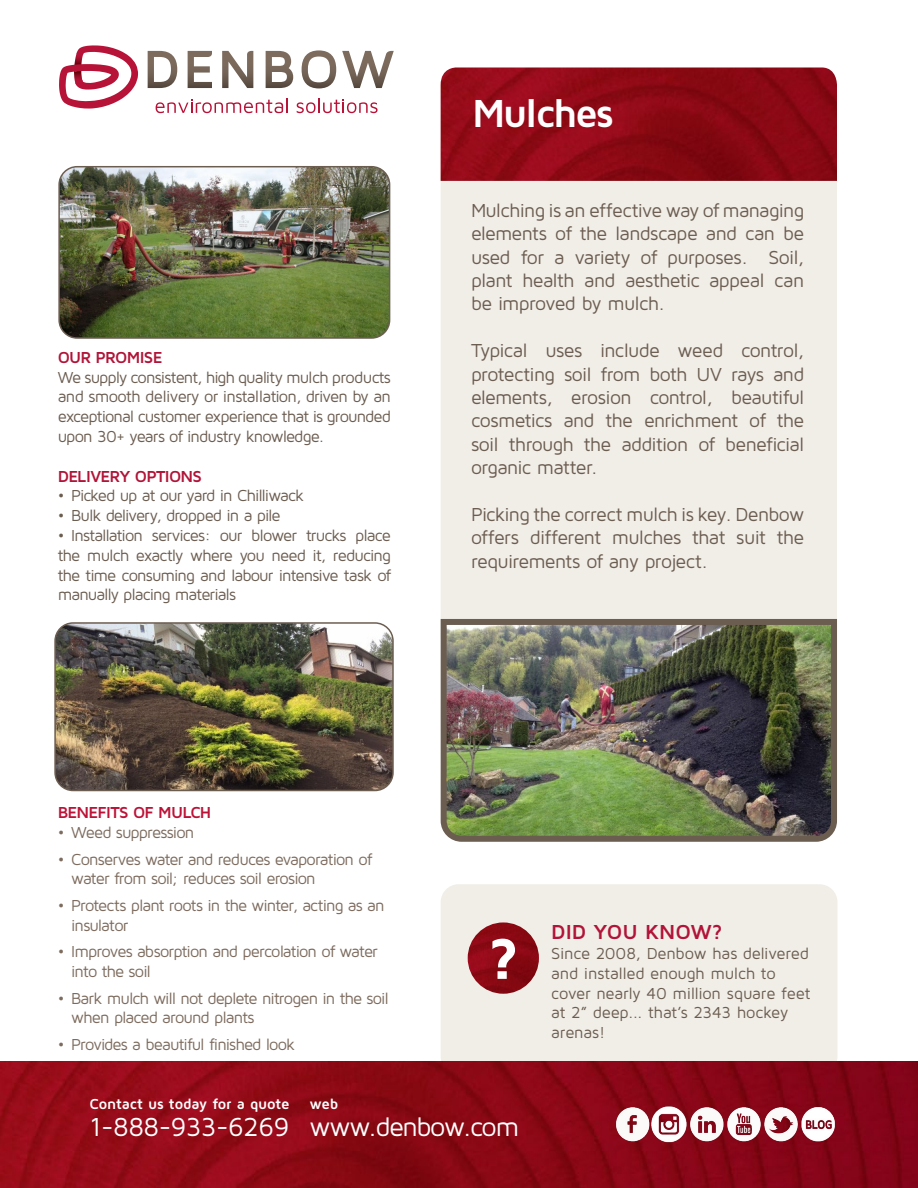
<style>
.page{position:relative;width:918px;height:1188px;background:#fff}
.page>*{position:absolute;margin:0;border:0;box-sizing:border-box;transform-origin:0 0}
.t1{font:700 40.5px "Maven Pro";letter-spacing:-.055em;color:#fff}
.t2{font:27px "Maven Pro";letter-spacing:-.02em;color:#fff}
.t3{font:27px "Maven Pro";letter-spacing:-.04em;color:#fff}
.t4{font:700 21px "Maven Pro";letter-spacing:-.01em;color:#b11438}
.t5{font:19.5px/23.4px "Maven Pro";letter-spacing:-.035em;color:#6c5d51;text-align:justify}
.t6{font:16.5px/19.8px "Maven Pro";letter-spacing:-.05em;color:#6c5d51;text-align:justify}
.t7{font:16.5px/19.8px "Maven Pro";letter-spacing:-.055em;color:#7d6b5e}
.t8{font:16.5px/19.8px "Maven Pro";letter-spacing:-.015em;color:#6c5d51}
.t9{font:700 16.5px "Maven Pro";letter-spacing:-.045em;color:#b11438}
.t10{font:700 16.5px "Maven Pro";letter-spacing:-.045em;color:#bd1238}
.t11{font:700 15px "Maven Pro";letter-spacing:-.015em;color:#fff}
</style>
<div class="page">
<div style="left:441px;top:127px;width:396px;height:528px;background:#f1eee8;border-radius:18px"></div>
<div style="left:441px;top:884px;width:397px;height:190px;background:#f1eee8;border-radius:18px"></div>
<img style="left:441px;top:68px;width:396px;height:113px">
<img style="left:0;top:1062px;width:918px;height:126px">
<img style="left:468px;top:922px;width:71px;height:72px;border-radius:36px">
<svg style="left:492px;top:939px;width:23px;height:40px"></svg>
<img style="left:440px;top:618px;width:397px;height:224px">
<img style="left:61px;top:167px;width:329px;height:169px">
<div style="left:58px;top:166px;width:332px;height:173px;border:2px solid #6c5d51;border-radius:18px"></div>
<img style="left:57px;top:625px;width:334px;height:165px">
<div style="left:54px;top:622px;width:340px;height:169px;border:2px solid #6c5d51;border-radius:18px"></div>
<img style="left:615px;top:1105px;width:223px;height:40px">
<svg style="left:222px;top:51px;width:31px;height:37px"></svg>
<svg style="left:148px;top:51px;width:29px;height:37px"></svg>
<svg style="left:188px;top:51px;width:24px;height:37px"></svg>
<svg style="left:266px;top:51px;width:27px;height:37px"></svg>
<svg style="left:302px;top:50px;width:34px;height:38px"></svg>
<svg style="left:342px;top:51px;width:52px;height:37px"></svg>
<svg style="left:156px;top:99px;width:132px;height:14px"></svg>
<svg style="left:297px;top:99px;width:81px;height:14px"></svg>
<svg style="left:59px;top:45px;width:79px;height:64px"></svg>
<p class="t9" style="left:58px;top:347px;width:106px">OUR PROMISE</p>
<p class="t6" style="left:58px;top:366px;width:335px">We supply consistent, high quality mulch products and smooth delivery or installation, driven by an exceptional customer experience that is grounded upon 30+ years of industry knowledge.</p>
<p class="t9" style="left:58px;top:465px;width:146px">DELIVERY OPTIONS</p>
<p class="t6" style="left:58px;top:485px;width:248px">• Picked up at our yard in Chilliwack</p>
<p class="t6" style="left:58px;top:505px;width:225px">• Bulk delivery, dropped in a pile</p>
<p class="t6" style="left:58px;top:525px;width:335px">• Installation services: our blower trucks place the mulch exactly where you need it, reducing the time consuming and labour intensive task of manually placing materials</p>
<h1 class="t1" style="left:472px;top:87px;width:143px">Mulches</h1>
<p class="t5" style="left:471px;top:198px;width:335px">Mulching is an effective way of managing elements of the landscape and can be used for a variety of purposes. Soil, plant health and aesthetic appeal can be improved by mulch.</p>
<p class="t5" style="left:471px;top:338px;width:335px">Typical uses include weed control, protecting soil from both UV rays and elements, erosion control, beautiful cosmetics and the enrichment of the soil through the addition of beneficial organic matter.</p>
<p class="t5" style="left:471px;top:502px;width:335px">Picking the correct mulch is key. Denbow offers different mulches that suit the requirements of any project.</p>
<p class="t10" style="left:58px;top:802px;width:155px">BENEFITS OF MULCH</p>
<p class="t7" style="left:58px;top:822px;width:138px">• Weed suppression</p>
<p class="t7" style="left:71px;top:848px;width:302px;text-indent:-13px">• Conserves water and reduces evaporation of water from soil; reduces soil erosion</p>
<p class="t7" style="left:71px;top:895px;width:315px;text-indent:-13px">• Protects plant roots in the winter, acting as an insulator</p>
<p class="t7" style="left:71px;top:941px;width:308px;text-indent:-13px">• Improves absorption and percolation of water into the soil</p>
<p class="t7" style="left:71px;top:987px;width:319px;text-indent:-13px">• Bark mulch will not deplete nitrogen in the soil when placed around plants</p>
<p class="t7" style="left:58px;top:1034px;width:239px">• Provides a beautiful finished look</p>
<p class="t4" style="left:551px;top:919px;width:173px">DID YOU KNOW?</p>
<p class="t8" style="left:551px;top:943px;width:261px">Since 2008, Denbow has delivered and installed enough mulch to cover nearly 40 million square feet at 2” deep... that’s 2343 hockey arenas!</p>
<p class="t11" style="left:90px;top:1095px;width:201px">Contact us today for a quote</p>
<h2 class="t2" style="left:90px;top:1110px;width:201px">1-888-933-6269</h2>
<p class="t11" style="left:309px;top:1095px;width:30px">web</p>
<h2 class="t3" style="left:309px;top:1110px;width:212px">www.denbow.com</h2>
</div>
